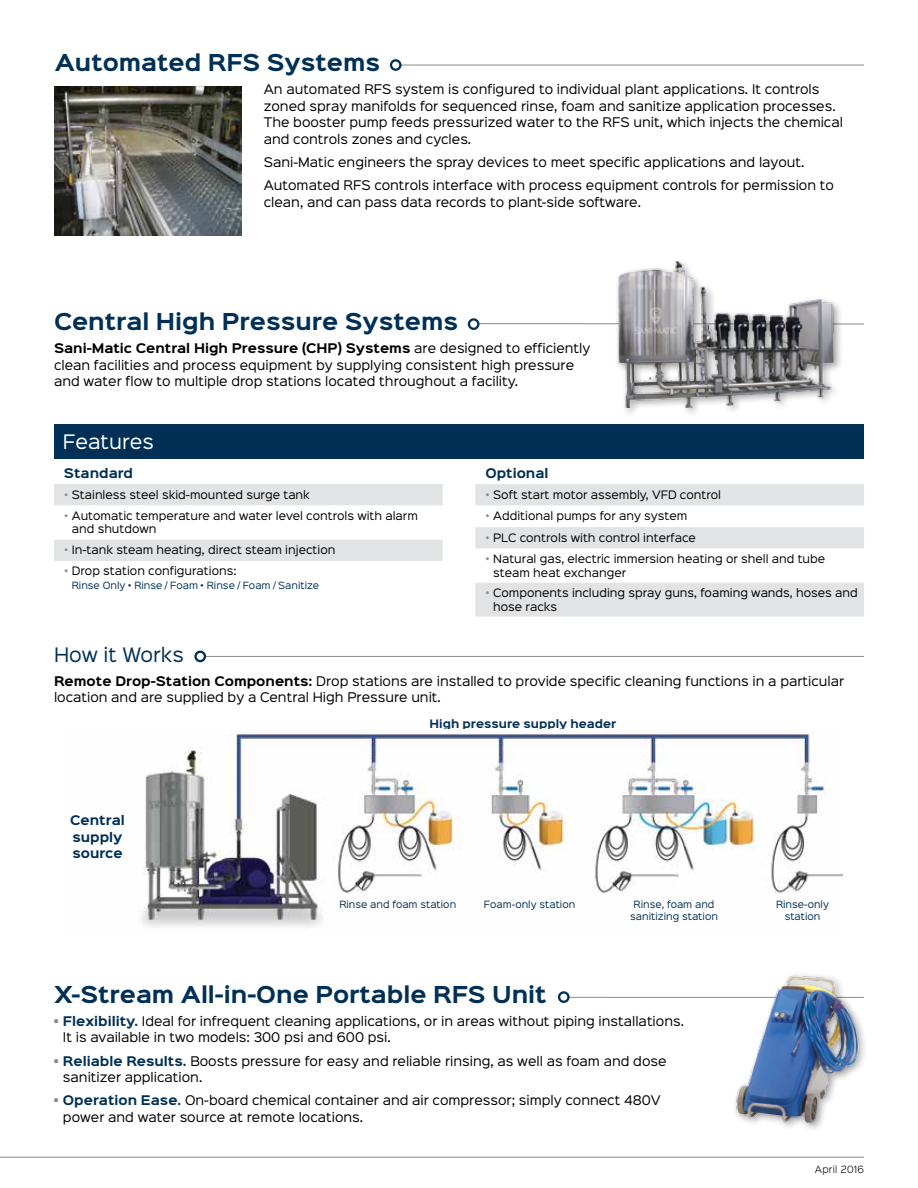
<style>
.page{position:relative;width:918px;height:1188px;background:#fff}
.page>*{position:absolute;margin:0;border:0;box-sizing:border-box;transform-origin:0 0}
.t1{font:700 21px "Sinkin Sans 700";color:#003056}
.t2{font:18px "Sinkin Sans 400";color:#003056}
.t3{font:18px "Sinkin Sans 400";color:#fff}
.t4{font:12px/16.5px "Sinkin Sans 400";color:#000}
.t5{font:700 12px "Sinkin Sans 700";color:#000}
.t6{font:700 12px/16.5px "Sinkin Sans 700";color:#003056}
.t7{font:10.5px/13.5px "Sinkin Sans 400";color:#000}
.t8{font:700 10.5px "Sinkin Sans 700";color:#003056}
.t9{font:9px/12px "Sinkin Sans 400";color:#003056;text-align:center}
.t10{font:300 9px "Sinkin Sans 300";letter-spacing:.03em;color:#000}
.s1{font-family:"Sinkin Sans 400";font-weight:400}
.s2{color:#8a8c8c}
.s3{font-family:"Sinkin Sans 700";font-weight:700}
.s4{font-family:"Sinkin Sans 700";font-weight:700;color:#8a8c8c}
.s5{font-family:"Sinkin Sans 700";font-weight:700;color:#003056}
</style>
<div class="page">
<hr style="left:0;top:1157px;width:864px;height:1px;background:#8a8c8c">
<div style="left:475px;top:484px;width:389px;height:133px;background:#e2e3e4"></div>
<svg style="left:475px;top:506px;width:389px;height:77px"></svg>
<svg style="left:54px;top:484px;width:389px;height:77px"></svg>
<div style="left:54px;top:424px;width:810px;height:34px;background:#003056"></div>
<hr style="left:203px;top:656px;width:661px;height:1px;background:#8a8c8c">
<div style="left:194px;top:651px;width:12px;height:11px;border:2px solid #003056;border-radius:50%"></div>
<img style="left:142px;top:730px;width:700px;height:197px">
<img style="left:54px;top:87px;width:187px;height:149px">
<hr style="left:474px;top:323px;width:390px;height:1px;background:#8a8c8c">
<div style="left:469px;top:319px;width:9px;height:10px;background:#fff;border-radius:50%"></div>
<div style="left:468px;top:318px;width:11px;height:12px;border:2px solid #003056;border-radius:50%"></div>
<hr style="left:397px;top:65px;width:467px;height:1px;background:#8a8c8c">
<div style="left:390px;top:59px;width:12px;height:12px;border:2px solid #003056;border-radius:50%"></div>
<hr style="left:564px;top:997px;width:300px;height:1px;background:#8a8c8c">
<div style="left:558px;top:991px;width:12px;height:12px;border:2px solid #003056;border-radius:50%"></div>
<img style="left:716px;top:975px;width:149px;height:150px">
<div style="left:614px;top:258px;width:230px;height:160px;background:#000;opacity:.4"></div>
<img style="left:617px;top:262px;width:220px;height:146px">
<h1 class="t1" style="left:55px;top:51px;width:327px">Automated RFS Systems</h1>
<p class="t4" style="left:264px;top:80px;width:581px">An automated RFS system is configured to individual plant applications. It controls zoned spray manifolds for sequenced rinse, foam and sanitize application processes.<br>The booster pump feeds pressurized water to the RFS unit, which injects the chemical and controls zones and cycles.</p>
<p class="t4" style="left:264px;top:149px;width:572px;line-height:23.2px">Sani-Matic engineers the spray devices to meet specific applications and layout.<br>Automated RFS controls interface with process equipment controls for permission to</p>
<p class="t4" style="left:264px;top:193px;width:379px">clean, and can pass data records to plant-side software.</p>
<h1 class="t1" style="left:54px;top:310px;width:406px">Central High Pressure Systems</h1>
<p class="t5" style="left:54px;top:342px;width:538px">Sani-Matic Central High Pressure (CHP) Systems <span class="s1">are designed to efficiently</span></p>
<p class="t4" style="left:54px;top:356px;width:522px">clean facilities and process equipment by supplying consistent high pressure and water flow to multiple drop stations located throughout a facility.</p>
<h2 class="t3" style="left:63px;top:426px;width:92px">Features</h2>
<p class="t6" style="left:64px;top:466px;width:71px">Standard</p>
<p class="t7" style="left:65px;top:487px;width:247px"><span class="s2">•</span> Stainless steel skid-mounted surge tank</p>
<p class="t7" style="left:72px;top:508px;width:348px;text-indent:-7px"><span class="s2">•</span> Automatic temperature and water level controls with alarm and shutdown</p>
<p class="t7" style="left:65px;top:542px;width:272px"><span class="s2">•</span> In-tank steam heating, direct steam injection</p>
<p class="t7" style="left:65px;top:564px;width:173px"><span class="s2">•</span> Drop station configurations:</p>
<p class="t9" style="left:72px;top:579px;width:249px">Rinse Only • Rinse / Foam • Rinse / Foam / Sanitize</p>
<p class="t6" style="left:485px;top:466px;width:65px">Optional</p>
<p class="t7" style="left:486px;top:487px;width:236px"><span class="s2">•</span> Soft start motor assembly, VFD control</p>
<p class="t7" style="left:486px;top:508px;width:203px"><span class="s2">•</span> Additional pumps for any system</p>
<p class="t7" style="left:486px;top:530px;width:211px"><span class="s2">•</span> PLC controls with control interface</p>
<p class="t7" style="left:493px;top:551px;width:334px;text-indent:-7px"><span class="s2">•</span> Natural gas, electric immersion heating or shell and tube steam heat exchanger</p>
<p class="t7" style="left:493px;top:585px;width:366px;text-indent:-7px"><span class="s2">•</span> Components including spray guns, foaming wands, hoses and hose racks</p>
<h2 class="t2" style="left:54px;top:640px;width:131px">How it Works</h2>
<p class="t4" style="left:54px;top:671px;width:792px"><span class="s3">Remote Drop-Station Components:</span> Drop stations are installed to provide specific cleaning functions in a particular location and are supplied by a Central High Pressure unit.</p>
<p class="t8" style="left:430px;top:718px;width:188px">High pressure supply header</p>
<p class="t6" style="left:70px;top:813px;width:56px">Central supply source</p>
<p class="t9" style="left:339px;top:897px;width:118px">Rinse and foam station</p>
<p class="t9" style="left:484px;top:897px;width:93px">Foam-only station</p>
<p class="t9" style="left:630px;top:897px;width:89px">Rinse, foam and sanitizing station</p>
<p class="t9" style="left:776px;top:897px;width:55px">Rinse-only station</p>
<h1 class="t1" style="left:54px;top:983px;width:494px">X-Stream All-in-One Portable RFS Unit</h1>
<p class="t4" style="left:63px;top:1012px;width:623px;text-indent:-9px"><span class="s4">•</span> <span class="s5">Flexibility.</span> Ideal for infrequent cleaning applications, or in areas without piping installations.<br>It is available in two models: 300 psi and 600 psi.</p>
<p class="t4" style="left:63px;top:1052px;width:605px;text-indent:-9px"><span class="s4">•</span> <span class="s5">Reliable Results.</span> Boosts pressure for easy and reliable rinsing, as well as foam and dose sanitizer application.</p>
<p class="t4" style="left:63px;top:1091px;width:599px;text-indent:-9px"><span class="s4">•</span> <span class="s5">Operation Ease.</span> On-board chemical container and air compressor; simply connect 480V power and water source at remote locations.</p>
<p class="t10" style="left:815px;top:1162px;width:51px">April 2016</p>
</div>
